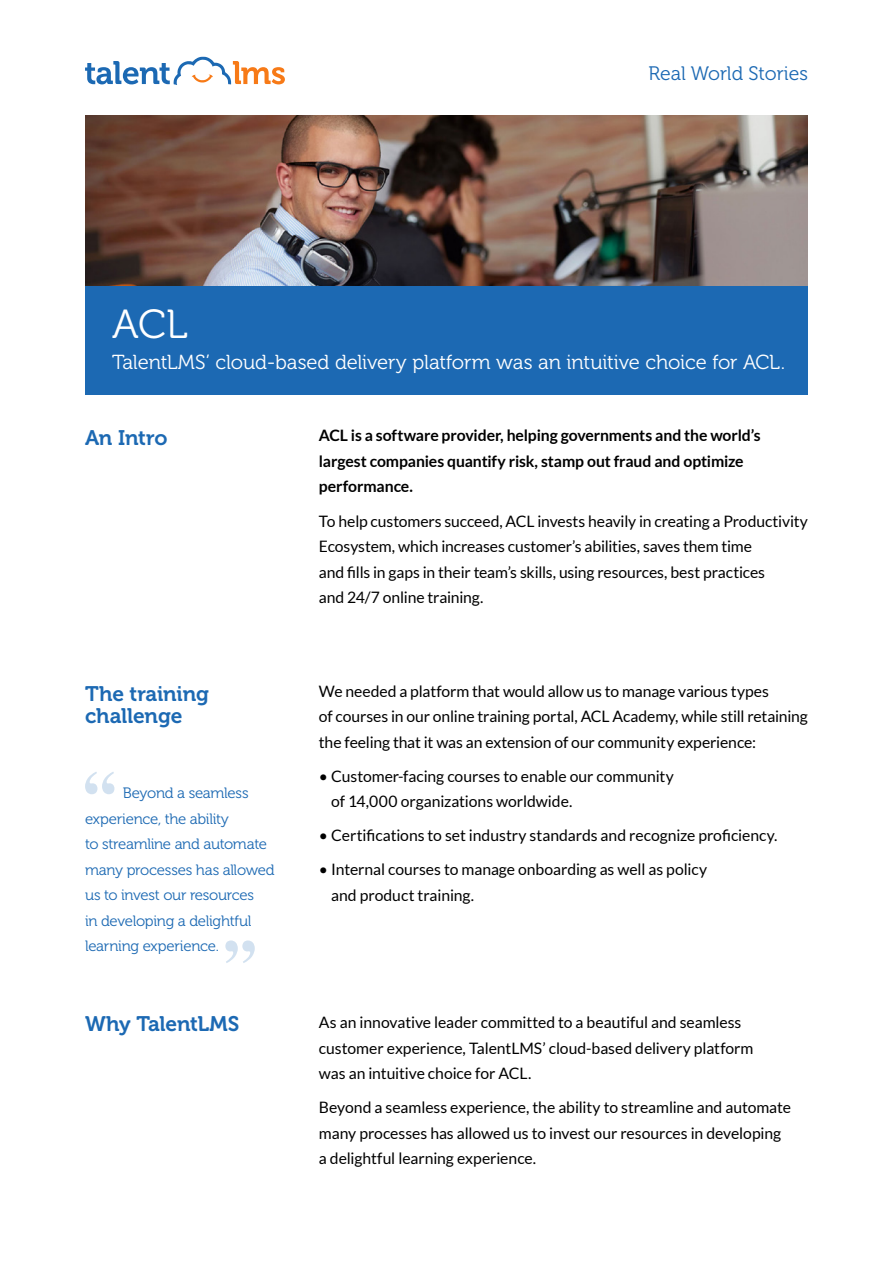
<style>
.page{position:relative;width:893px;height:1263px;background:#fff}
.page>*{position:absolute;margin:0;border:0;box-sizing:border-box;transform-origin:0 0}
.t1{font:40.5px "Museo 300";color:#fff}
.t2{font:21px/22.5px "Museo 700";letter-spacing:-.01em;color:#1c69b3}
.t3{font:20.25px "Museo 300";letter-spacing:-.01em;color:#fff}
.t4{font:19.5px "Museo 300";color:#1c69b3}
.t5{font:15.75px/25.5px "Lato";letter-spacing:-.005em;color:#000}
.t6{font:700 15.75px/25.5px "Lato";letter-spacing:-.005em;color:#000}
.t7{font:15px/25.5px "Museo 300";letter-spacing:-.02em;color:#1c69b3}
</style>
<div class="page">
<svg style="left:85px;top:57px;width:200px;height:28px"></svg>
<svg style="left:85px;top:772px;width:29px;height:22px"></svg>
<svg style="left:225px;top:940px;width:30px;height:23px"></svg>
<div style="left:85px;top:284px;width:723px;height:110px;background:#1c69b3"></div>
<img style="left:85px;top:115px;width:723px;height:170px">
<p class="t4" style="left:649px;top:63px;width:161px">Real World Stories</p>
<h1 class="t1" style="left:112px;top:302px;width:77px">ACL</h1>
<p class="t3" style="left:112px;top:351px;width:674px">TalentLMS’ cloud-based delivery platform was an intuitive choice for ACL.</p>
<h2 class="t2" style="left:85px;top:427px;width:84px">An Intro</h2>
<p class="t6" style="left:319px;top:422px;width:443px">ACL is a software provider, helping governments and the world’s largest companies quantify risk, stamp out fraud and optimize performance.</p>
<p class="t5" style="left:319px;top:508px;width:491px">To help customers succeed, ACL invests heavily in creating a Productivity Ecosystem, which increases customer’s abilities, saves them time<br>and fills in gaps in their team’s skills, using resources, best practices<br>and 24/7 online training.</p>
<h2 class="t2" style="left:85px;top:683px;width:125px">The training challenge</h2>
<p class="t7" style="left:85px;top:780px;width:191px;text-indent:38px">Beyond a seamless experience, the ability<br>to streamline and automate many processes has allowed us to invest our resources<br>in developing a delightful learning experience.</p>
<p class="t5" style="left:319px;top:678px;width:491px">We needed a platform that would allow us to manage various types<br>of courses in our online training portal, ACL Academy, while still retaining the feeling that it was an extension of our community experience:</p>
<p class="t5" style="left:331px;top:763px;width:344px;text-indent:-12px">• Customer-facing courses to enable our community of 14,000 organizations worldwide.</p>
<p class="t5" style="left:319px;top:823px;width:460px">• Certifications to set industry standards and recognize proficiency.</p>
<p class="t5" style="left:331px;top:857px;width:378px;text-indent:-12px">• Internal courses to manage onboarding as well as policy and product training.</p>
<h2 class="t2" style="left:85px;top:1013px;width:156px">Why TalentLMS</h2>
<p class="t5" style="left:319px;top:1010px;width:436px">As an innovative leader committed to a beautiful and seamless customer experience, TalentLMS’ cloud-based delivery platform was an intuitive choice for ACL.</p>
<p class="t5" style="left:319px;top:1095px;width:474px">Beyond a seamless experience, the ability to streamline and automate many processes has allowed us to invest our resources in developing a delightful learning experience.</p>
</div>
